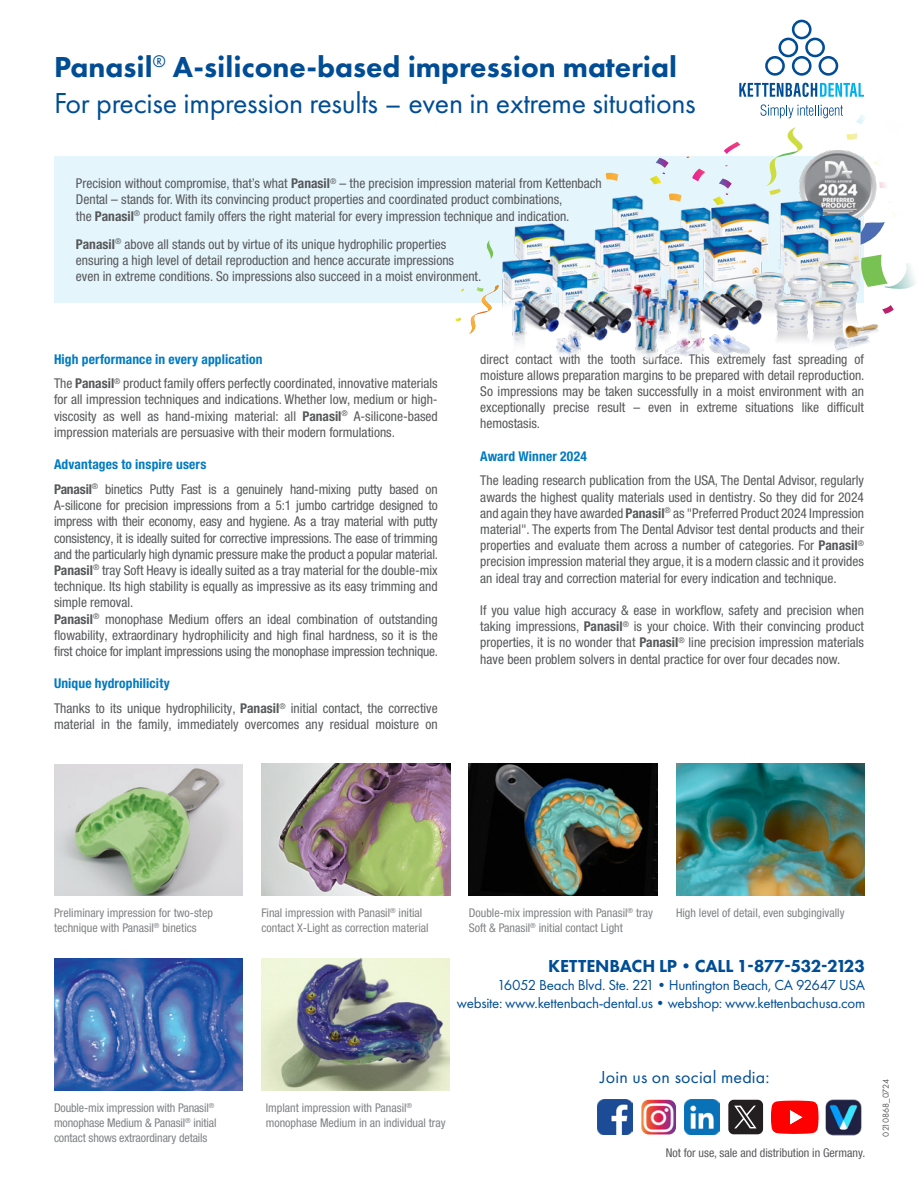
<style>
.page{position:relative;width:918px;height:1188px;background:#fff}
.page>*{position:absolute;margin:0;border:0;box-sizing:border-box;transform-origin:0 0}
.t1{font:30px/36px "Futura PT";letter-spacing:-.01em;color:#014d95}
.t2{font:800 18px "Futura PT";letter-spacing:-.01em;color:#014d95}
.t3{font:18px "Futura PT";letter-spacing:.01em;color:#014d95}
.t4{font:15px/18px "Futura PT";letter-spacing:-.02em;color:#014d95;text-align:right}
.t5{font:condensed 13.5px/16.2px "Helvetica Neue LTW1 G";color:#57585a;text-align:justify}
.t6{font:700 condensed 13.5px "Helvetica Neue LTW1 G";letter-spacing:.01em;color:#007ac2}
.t7{font:condensed 12px/15px "Helvetica Neue LTW1 G";color:#808285}
.t8{font:condensed 12px "Helvetica Neue LT Com";color:#57585a}
.t9{font:9px "Futura PT";letter-spacing:-.05em;color:#57585a}
.s1{font-weight:800}
.s2{font-weight:700}
</style>
<div class="page">
<svg style="left:739px;top:83px;width:125px;height:14px"></svg>
<svg style="left:760px;top:104px;width:83px;height:14px"></svg>
<img style="left:54px;top:764px;width:189px;height:132px">
<img style="left:54px;top:959px;width:189px;height:131px">
<img style="left:262px;top:959px;width:187px;height:131px">
<img style="left:262px;top:764px;width:188px;height:131px">
<img style="left:469px;top:764px;width:188px;height:131px">
<img style="left:676px;top:764px;width:189px;height:131px">
<div style="left:54px;top:157px;width:810px;height:146px;background:#e4f5fc"></div>
<svg style="left:847px;top:133px;width:10px;height:7px"></svg>
<svg style="left:856px;top:114px;width:9px;height:10px"></svg>
<svg style="left:765px;top:20px;width:74px;height:56px"></svg>
<svg style="left:629px;top:156px;width:13px;height:1px"></svg>
<svg style="left:606px;top:173px;width:12px;height:8px"></svg>
<svg style="left:650px;top:156px;width:55px;height:40px"></svg>
<svg style="left:724px;top:142px;width:21px;height:25px"></svg>
<svg style="left:719px;top:179px;width:13px;height:16px"></svg>
<svg style="left:891px;top:212px;width:25px;height:77px"></svg>
<svg style="left:891px;top:305px;width:3px;height:7px"></svg>
<svg style="left:456px;top:285px;width:43px;height:49px"></svg>
<svg style="left:487px;top:240px;width:7px;height:19px"></svg>
<svg style="left:766px;top:127px;width:36px;height:68px"></svg>
<img style="left:794px;top:145px;width:87px;height:51px">
<img style="left:502px;top:196px;width:389px;height:163px">
<img style="left:641px;top:1100px;width:35px;height:35px">
<img style="left:685px;top:1100px;width:34px;height:35px">
<img style="left:825px;top:1099px;width:37px;height:37px">
<img style="left:598px;top:1100px;width:35px;height:34px">
<div style="left:728px;top:1100px;width:35px;height:34px;background:#231f20;border-radius:5px"></div>
<svg style="left:771px;top:1101px;width:48px;height:33px;background:#ff1e1e"></svg>
<svg style="left:734px;top:1106px;width:22px;height:22px"></svg>
<p class="t1" style="left:54px;top:49px;width:643px"><span class="s1">Panasil</span><sup>®</sup> <span class="s1">A-silicone-based impression material<br></span>For precise impression results – even in extreme situations</p>
<p class="t5" style="left:76px;top:175px;width:527px;text-align:left">Precision without compromise, that’s what <span class="s2">Panasil</span><sup>®</sup> – the precision impression material from Kettenbach<br>Dental – stands for. With its convincing product properties and coordinated product combinations,<br>the <span class="s2">Panasil</span><sup>®</sup> product family offers the right material for every impression technique and indication.</p>
<p class="t5" style="left:76px;top:236px;width:407px;text-align:left"><span class="s2">Panasil</span><sup>®</sup> above all stands out by virtue of its unique hydrophilic properties ensuring a high level of detail reproduction and hence accurate impressions<br>even in extreme conditions. So impressions also succeed in a moist environment.</p>
<p class="t6" style="left:54px;top:351px;width:210px">High performance in every application</p>
<p class="t5" style="left:54px;top:375px;width:385px">The <span class="s2">Panasil</span><sup>®</sup> product family offers perfectly coordinated, innovative materials for all impression techniques and indications. Whether low, medium or high&shy;viscosity as well as hand-mixing material: all <span class="s2">Panasil</span><sup>®</sup> A-silicone-based impression materials are persuasive with their modern formulations.</p>
<p class="t6" style="left:54px;top:456px;width:154px">Advantages to inspire users</p>
<p class="t5" style="left:54px;top:481px;width:386px"><span class="s2">Panasil</span><sup>®</sup> binetics Putty Fast is a genuinely hand-mixing putty based on A-silicone for precision impressions from a 5:1 jumbo cartridge designed to impress with their economy, easy and hygiene. As a tray material with putty consistency, it is ideally suited for corrective impressions. The ease of trimming and the particularly high dynamic pressure make the product a popular material.</p>
<p class="t5" style="left:54px;top:562px;width:385px"><span class="s2">Panasil</span><sup>®</sup> tray Soft Heavy is ideally suited as a tray material for the double-mix technique. Its high stability is equally as impressive as its easy trimming and simple removal.</p>
<p class="t5" style="left:54px;top:611px;width:386px"><span class="s2">Panasil</span><sup>®</sup> monophase Medium offers an ideal combination of outstanding flowability, extraordinary hydrophilicity and high final hardness, so it is the first choice for implant impressions using the monophase impression technique.</p>
<p class="t6" style="left:54px;top:675px;width:117px">Unique hydrophilicity</p>
<p class="t5" style="left:54px;top:700px;width:385px">Thanks to its unique hydrophilicity, <span class="s2">Panasil</span><sup>®</sup> initial contact, the corrective material in the family, immediately overcomes any residual moisture on</p>
<p class="t5" style="left:480px;top:351px;width:386px">direct contact with the tooth surface. This extremely fast spreading of moisture allows preparation margins to be prepared with detail reproduction.<br>So impressions may be taken successfully in a moist environment with an exceptionally precise result – even in extreme situations like difficult hemostasis.</p>
<p class="t6" style="left:480px;top:448px;width:108px">Award Winner 2024</p>
<p class="t5" style="left:480px;top:473px;width:385px">The leading research publication from the USA, The Dental Advisor, regularly awards the highest quality materials used in dentistry. So they did for 2024 and again they have awarded <span class="s2">Panasil</span><sup>®</sup> as "Preferred Product 2024 Impression material". The experts from The Dental Advisor test dental products and their properties and evaluate them across a number of categories. For <span class="s2">Panasil</span><sup>® </sup>precision impression material they argue, it is a modern classic and it provides an ideal tray and correction material for every indication and technique.</p>
<p class="t5" style="left:480px;top:602px;width:385px">If you value high accuracy &amp; ease in workflow, safety and precision when taking impressions, <span class="s2">Panasil</span><sup>®</sup> is your choice. With their convincing product properties, it is no wonder that <span class="s2">Panasil</span><sup>®</sup> line precision impression materials have been problem solvers in dental practice for over four decades now.</p>
<p class="t7" style="left:54px;top:905px;width:160px">Preliminary impression for two-step technique with Panasil<sup>®</sup> binetics</p>
<p class="t7" style="left:262px;top:905px;width:169px">Final impression with Panasil<sup>®</sup> initial contact X-Light as correction material</p>
<p class="t7" style="left:469px;top:905px;width:186px">Double-mix impression with Panasil<sup>®</sup> tray<br>Soft &amp; Panasil<sup>®</sup> initial contact Light</p>
<p class="t7" style="left:676px;top:905px;width:170px">High level of detail, even subgingivally</p>
<p class="t2" style="left:548px;top:955px;width:318px">KETTENBACH LP•CALL 1-877-532-2123</p>
<p class="t4" style="left:457px;top:976px;width:410px">16052 Beach Blvd. Ste. 221•Huntington Beach, CA 92647 USA website: www.kettenbach-dental.us•webshop: www.kettenbachusa.com</p>
<p class="t7" style="left:54px;top:1100px;width:164px">Double-mix impression with Panasil<sup>® </sup>monophase Medium &amp; Panasil<sup>®</sup> initial contact shows extraordinary details</p>
<p class="t7" style="left:266px;top:1100px;width:181px">Implant impression with Panasil<sup>® </sup>monophase Medium in an individual tray</p>
<p class="t3" style="left:600px;top:1067px;width:171px">Join us on social media:</p>
<p class="t8" style="left:666px;top:1146px;width:201px">Not for use, sale and distribution in Germany.</p>
<p class="t9" style="left:881px;top:1137px;width:59px;rotate:-90deg">0210868_0724</p>
</div>
